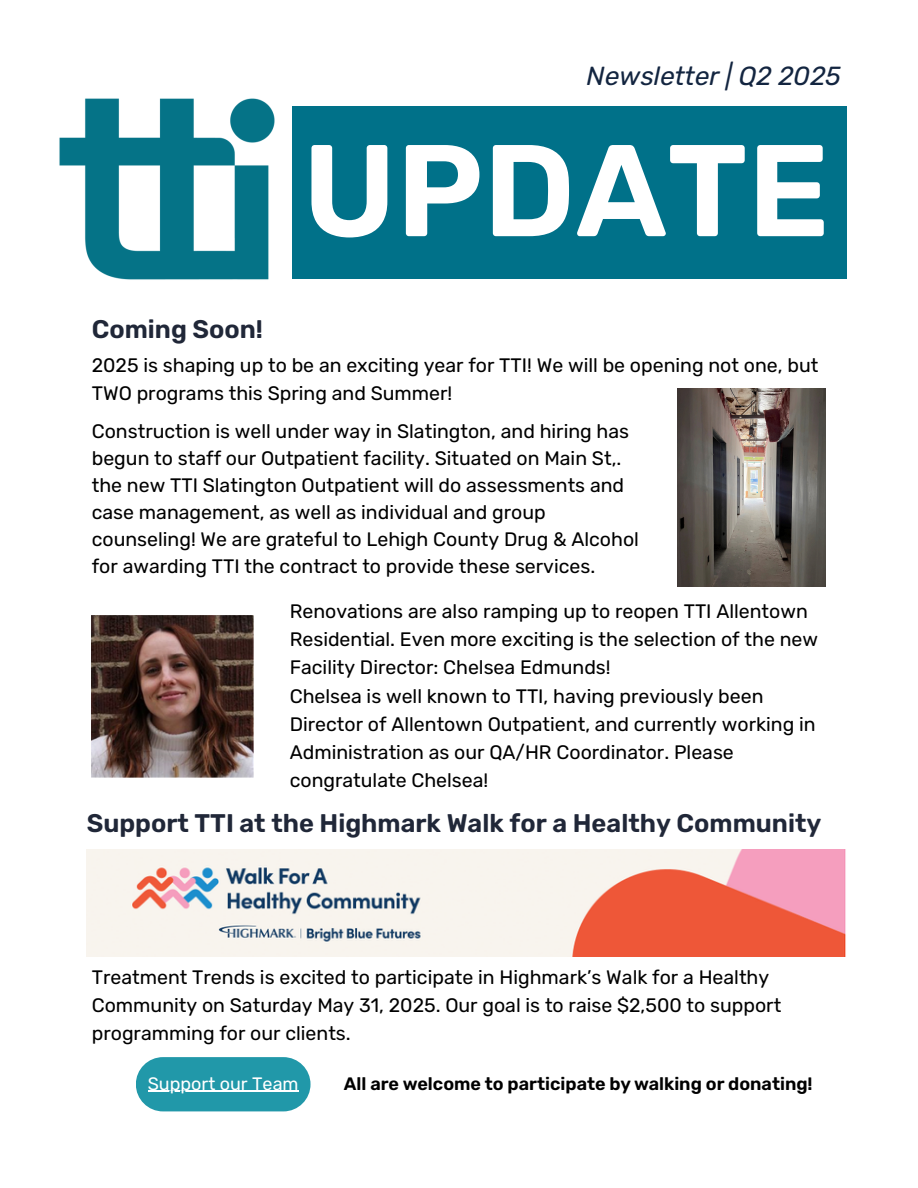
<style>
.page{position:relative;width:918px;height:1188px;background:#fff}
.page>*{position:absolute;margin:0;border:0;box-sizing:border-box;transform-origin:0 0}
.t1{font:600 130.2px "Rubik";color:#fff}
.t2{font:italic 26.1px "Rubik";color:#132540}
.t3{font:600 25.5px "Rubik";color:#202738}
.t4{font:19.5px/28.2px "Rubik";color:#000}
.t5{font:600 18px "Rubik";color:#000}
.t6{font:18px "Rubik";color:#fff}
</style>
<div class="page">
<img style="left:59px;top:98px;width:266px;height:182px">
<div style="left:292px;top:106px;width:555px;height:172px;background:#007189"></div>
<img style="left:92px;top:615px;width:162px;height:162px">
<img style="left:677px;top:389px;width:149px;height:198px">
<img style="left:87px;top:849px;width:759px;height:107px">
<div style="left:136px;top:1057px;width:174px;height:54px;background:#2198a9;border-radius:27px"></div>
<hr style="left:148px;top:1091px;width:151px;height:1px;background:#fff">
<h2 class="t2" style="left:587px;top:61px;width:256px">Newsletter | Q2 2025</h2>
<h1 class="t3" style="left:92px;top:314px;width:173px">Coming Soon!</h1>
<p class="t1" style="left:303px;top:114px;width:529px">UPDATE</p>
<h3 class="t4" style="left:92px;top:351px;width:728px">2025 is shaping up to be an exciting year for TTI! We will be opening not one, but<br>TWO programs this Spring and Summer!</h3>
<p class="t4" style="left:92px;top:418px;width:549px;line-height:27px">Construction is well under way in Slatington, and hiring has begun to staff our Outpatient facility. Situated on Main St,. the new TTI Slatington Outpatient will do assessments and case management, as well as individual and group counseling! We are grateful to Lehigh County Drug &amp; Alcohol for awarding TTI the contract to provide these services.</p>
<p class="t4" style="left:290px;top:597px;width:530px">Renovations are also ramping up to reopen TTI Allentown<br>Residential. Even more exciting is the selection of the new<br>Facility Director: Chelsea Edmunds!</p>
<p class="t4" style="left:290px;top:682px;width:527px">Chelsea is well known to TTI, having previously been Director of Allentown Outpatient, and currently working in Administration as our QA/HR Coordinator. Please congratulate Chelsea!</p>
<p class="t3" style="left:87px;top:808px;width:736px">Support TTI at the Highmark Walk for a Healthy Community</p>
<p class="t4" style="left:92px;top:963px;width:691px">Treatment Trends is excited to participate in Highmark’s Walk for a Healthy<br>Community on Saturday May 31, 2025. Our goal is to raise $2,500 to support programming for our clients.</p>
<p class="t6" style="left:148px;top:1073px;width:152px">Support our Team</p>
<h2 class="t5" style="left:344px;top:1073px;width:470px">All are welcome to participate by walking or donating!</h2>
</div>
